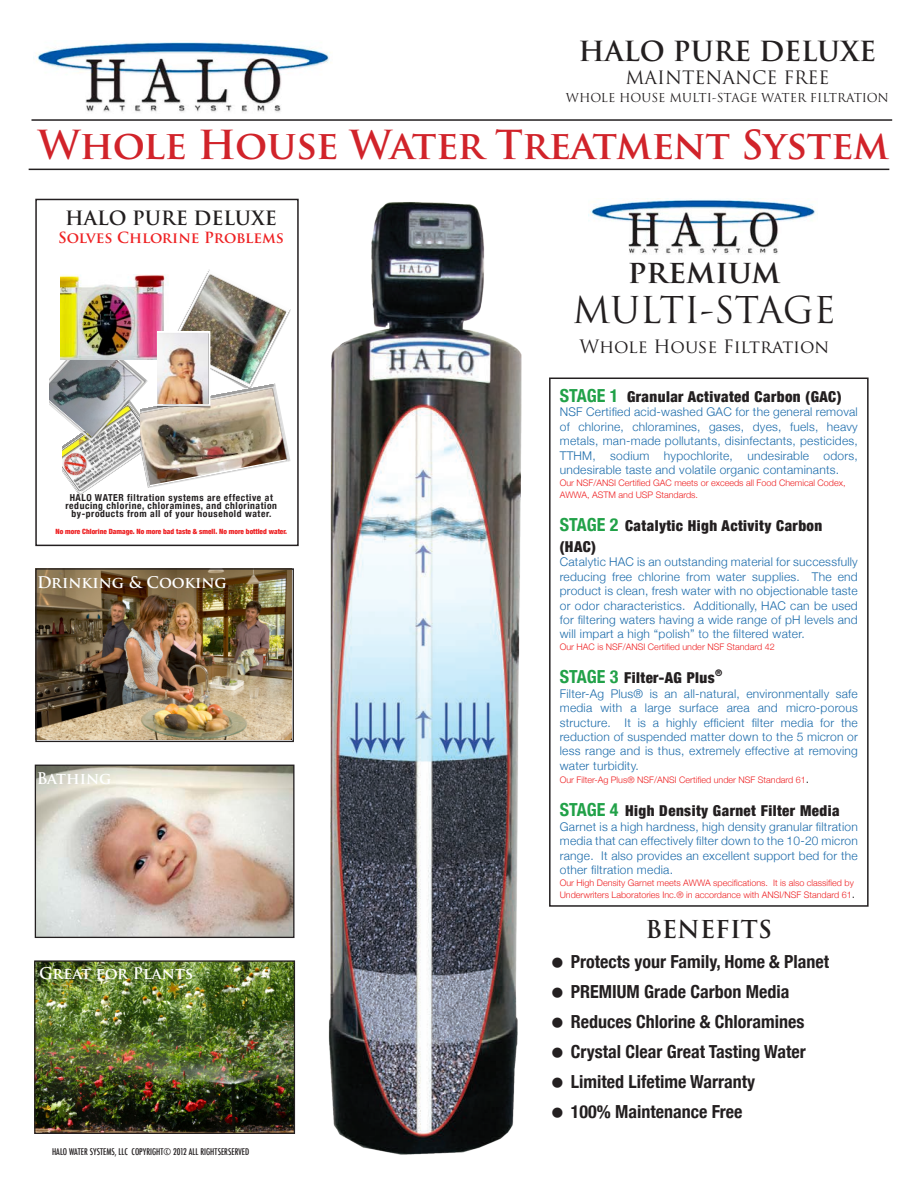
<style>
.page{position:relative;width:918px;height:1188px;background:#fff}
.page>*{position:absolute;margin:0;border:0;box-sizing:border-box;transform-origin:0 0}
.t1{font:700 39px "Trajan Pro";letter-spacing:-.01em;color:#d1232a}
.t2{font:36px "Trajan Pro";color:#231f20}
.t3{font:700 31.5px "Trajan Pro";color:#231f20}
.t4{font:700 27px "Trajan Pro";color:#231f20}
.t5{font:700 24px "Trajan Pro";color:#231f20}
.t6{font:700 19.2px "Trajan Pro";color:#231f20}
.t7{font:700 condensed 18px "Helvetica Neue";color:#231f20}
.t8{font:18px "Trajan Pro";color:#231f20}
.t9{font:700 15.75px "Trajan Pro";color:#fff}
.t10{font:900 condensed 15px/21px "Helvetica Neue";letter-spacing:.03em;color:#231f20}
.t11{font:700 15px "Trajan Pro";color:#ee2123}
.t12{font:300 12px/14.4px "Helvetica Neue";letter-spacing:.02em;color:#1d6cab;text-align:justify}
.t13{font:12px "Trajan Pro";color:#231f20}
.t14{font:700 condensed 9.6px "Helvetica Neue";letter-spacing:.06em;color:#231f20}
.t15{font:300 9px/12px "Helvetica Neue";color:#ee2123}
.t16{font:500 condensed 9px "Futura";color:#231f20}
.t17{font:900 condensed 9px "Helvetica Neue";color:#231f20}
.t18{font:900 condensed 7.2px "Helvetica Neue";color:#ee2123}
.s1{font-weight:700;font-size:18px;color:#21a148}
.s2{font-size:12px;color:#231f20}
</style>
<div class="page">
<hr style="left:32px;top:119px;width:860px;height:2px;background:#231f20">
<div style="left:35px;top:199px;width:264px;height:347px;border:2px solid #231f20"></div>
<img style="left:177px;top:269px;width:114px;height:114px">
<img style="left:63px;top:445px;width:78px;height:51px">
<img style="left:141px;top:383px;width:150px;height:105px">
<img style="left:64px;top:359px;width:87px;height:86px">
<img style="left:49px;top:359px;width:99px;height:83px">
<img style="left:60px;top:275px;width:107px;height:84px">
<img style="left:157px;top:331px;width:53px;height:77px">
<hr style="left:29px;top:169px;width:860px;height:1px;background:#231f20">
<img style="left:37px;top:570px;width:255px;height:170px">
<div style="left:35px;top:568px;width:259px;height:174px;border:1px solid #231f20"></div>
<img style="left:37px;top:767px;width:256px;height:169px">
<div style="left:35px;top:765px;width:260px;height:173px;border:1px solid #231f20"></div>
<img style="left:36px;top:962px;width:257px;height:170px">
<div style="left:34px;top:960px;width:261px;height:174px;border:1px solid #231f20"></div>
<img style="left:36px;top:42px;width:293px;height:70px">
<img style="left:328px;top:202px;width:194px;height:953px">
<div style="left:549px;top:378px;width:320px;height:529px;border:2px solid #231f20"></div>
<img style="left:588px;top:199px;width:230px;height:56px">
<p class="t4" style="left:579px;top:34px;width:299px">HALO PURE DELUXE</p>
<p class="t8" style="left:625px;top:66px;width:206px">MAINTENANCE FREE</p>
<p class="t13" style="left:566px;top:90px;width:325px">WHOLE HOUSE MULTI-STAGE WATER FILTRATION</p>
<p class="t1" style="left:38px;top:120px;width:853px">Whole House Water Treatment System</p>
<p class="t6" style="left:65px;top:206px;width:213px">HALO PURE DELUXE</p>
<p class="t11" style="left:58px;top:228px;width:227px">Solves Chlorine Problems</p>
<p class="t14" style="left:70px;top:489px;width:205px">HALO WATER filtration systems are effective at</p>
<p class="t14" style="left:66px;top:498px;width:213px">reducing chlorine, chloramines, and chlorination</p>
<p class="t14" style="left:72px;top:506px;width:201px">by-products from all of your household water.</p>
<p class="t18" style="left:55px;top:526px;width:233px">No more Chlorine Damage. No more bad taste &amp; smell. No more bottled water.</p>
<p class="t9" style="left:37px;top:572px;width:191px">Drinking &amp; Cooking</p>
<p class="t9" style="left:37px;top:768px;width:76px">Bathing</p>
<p class="t9" style="left:39px;top:964px;width:156px">Great for Plants</p>
<p class="t16" style="left:52px;top:1146px;width:199px">HALO WATER SYSTEMS, LLC COPYRIGHT© 2012 ALL RIGHTSERSERVED</p>
<p class="t3" style="left:628px;top:252px;width:154px">premium</p>
<p class="t2" style="left:573px;top:287px;width:265px">MULTI-STAGE</p>
<p class="t8" style="left:579px;top:335px;width:251px">Whole House Filtration</p>
<p class="t10" style="left:560px;top:385px;width:283px"><span class="s1">STAGE 1</span> Granular Activated Carbon (GAC)</p>
<p class="t12" style="left:560px;top:404px;width:300px">NSF Certified acid-washed GAC for the general removal of chlorine, chloramines, gases, dyes, fuels, heavy metals, man-made pollutants, disinfectants, pesticides, TTHM, sodium hypochlorite, undesirable odors, undesirable taste and volatile organic contaminants.</p>
<p class="t15" style="left:560px;top:476px;width:287px">Our NSF/ANSI Certified GAC meets or exceeds all Food Chemical Codex,<br>AWWA, ASTM and USP Standards.</p>
<p class="t10" style="left:560px;top:514px;width:264px"><span class="s1">STAGE 2</span> Catalytic High Activity Carbon (HAC)</p>
<p class="t12" style="left:560px;top:554px;width:300px">Catalytic HAC is an outstanding material for successfully reducing free chlorine from water supplies. The end product is clean, fresh water with no objectionable taste or odor characteristics. Additionally, HAC can be used for filtering waters having a wide range of pH levels and will impart a high “polish” to the filtered water.</p>
<p class="t15" style="left:560px;top:641px;width:216px">Our HAC is NSF/ANSI Certified under NSF Standard 42</p>
<p class="t10" style="left:560px;top:667px;width:156px"><span class="s1">STAGE 3</span> Filter-AG Plus</p>
<p class="t17" style="left:715px;top:665px;width:9px">®</p>
<p class="t12" style="left:560px;top:686px;width:300px">Filter-Ag Plus® is an all-natural, environmentally safe media with a large surface area and micro-porous structure. It is a highly efficient filter media for the reduction of suspended matter down to the 5 micron or less range and is thus, extremely effective at removing water turbidity.</p>
<p class="t15" style="left:560px;top:774px;width:251px">Our Filter-Ag Plus® NSF/ANSI Certified under NSF Standard 61<span class="s2">.</span></p>
<p class="t10" style="left:560px;top:800px;width:281px"><span class="s1">STAGE 4</span> High Density Garnet Filter Media</p>
<p class="t12" style="left:560px;top:819px;width:300px">Garnet is a high hardness, high density granular filtration media that can effectively filter down to the 10-20 micron range. It also provides an excellent support bed for the other filtration media.</p>
<p class="t15" style="left:560px;top:876px;width:297px">Our High Density Garnet meets AWWA specifications. It is also classified by<br>Underwriters Laboratories Inc.® in accordance with ANSI/NSF Standard 61<span class="s2">.</span></p>
<p class="t5" style="left:646px;top:915px;width:128px">BENEFITS</p>
<p class="t7" style="left:571px;top:947px;width:260px">Protects your Family, Home &amp; Planet</p>
<p class="t7" style="left:571px;top:977px;width:220px">PREMIUM Grade Carbon Media</p>
<p class="t7" style="left:571px;top:1007px;width:235px">Reduces Chlorine &amp; Chloramines</p>
<p class="t7" style="left:571px;top:1037px;width:236px">Crystal Clear Great Tasting Water</p>
<p class="t7" style="left:571px;top:1067px;width:186px">Limited Lifetime Warranty</p>
<p class="t7" style="left:571px;top:1097px;width:173px">100% Maintenance Free</p>
</div>
